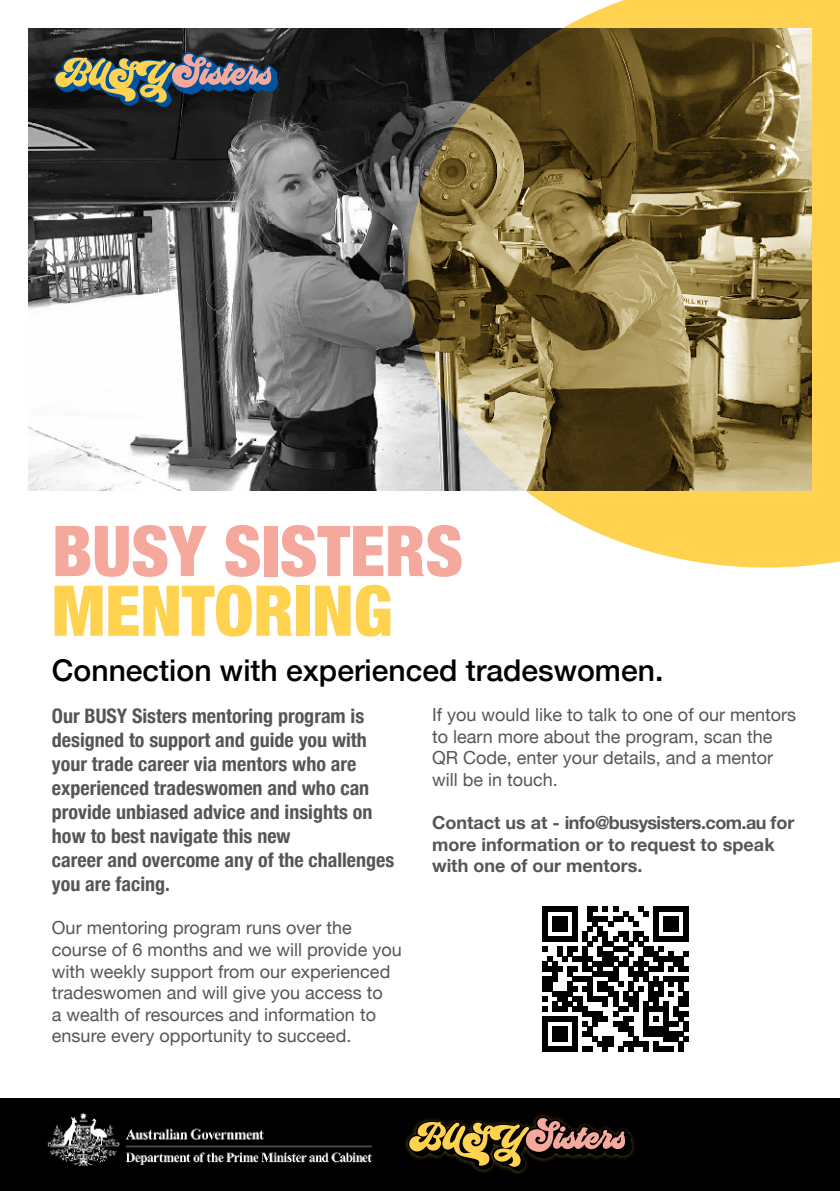
<style>
.page{position:relative;width:840px;height:1191px;background:#fff}
.page>*{position:absolute;margin:0;border:0;box-sizing:border-box;transform-origin:0 0}
.t1{font:900 condensed 70.2px "Helvetica Neue";color:#f5a99d}
.t2{font:900 condensed 70.2px "Helvetica Neue";color:#ffd250}
.t3{font:500 30px "Helvetica Neue";color:#000}
.t4{font:700 condensed 20px/24px "Helvetica Neue";color:#575656}
.t5{font:18px/21.6px "Helvetica Neue";color:#575656}
.t6{font:700 18px/21.6px "Helvetica Neue";color:#575656}
</style>
<div class="page">
<div style="left:0;top:1098px;width:839px;height:93px;background:#000"></div>
<img style="left:28px;top:28px;width:380px;height:462px">
<div style="left:403px;top:1111px;width:233px;height:64px;background:#ffd250;opacity:.33"></div>
<svg style="left:408px;top:1116px;width:223px;height:55px"></svg>
<svg style="left:408px;top:0;width:431px;height:567px;background:#9b8856"></svg>
<svg style="left:542px;top:906px;width:145px;height:145px"></svg>
<svg style="left:54px;top:52px;width:224px;height:55px;background:#5b5e57"></svg>
<img style="left:47px;top:1113px;width:326px;height:54px">
<h1 class="t1" style="left:52px;top:511px;width:412px">BUSY SISTERS</h1>
<h1 class="t2" style="left:52px;top:570px;width:342px">MENTORING</h1>
<h2 class="t3" style="left:52px;top:659px;width:612px">Connection with experienced tradeswomen.</h2>
<p class="t4" style="left:52px;top:705px;width:344px">Our BUSY Sisters mentoring program is designed to support and guide you with your trade career via mentors who are experienced tradeswomen and who can provide unbiased advice and insights on how to best navigate this new<br>career and overcome any of the challenges you are facing.</p>
<p class="t5" style="left:52px;top:919px;width:351px">Our mentoring program runs over the course of 6 months and we will provide you with weekly support from our experienced tradeswomen and will give you access to<br>a wealth of resources and information to ensure every opportunity to succeed.</p>
<p class="t5" style="left:432px;top:705px;width:365px">If you would like to talk to one of our mentors to learn more about the program, scan the QR Code, enter your details, and a mentor will be in touch.</p>
<p class="t6" style="left:432px;top:813px;width:364px">Contact us at - info@busysisters.com.au for more information or to request to speak with one of our mentors.</p>
</div>
